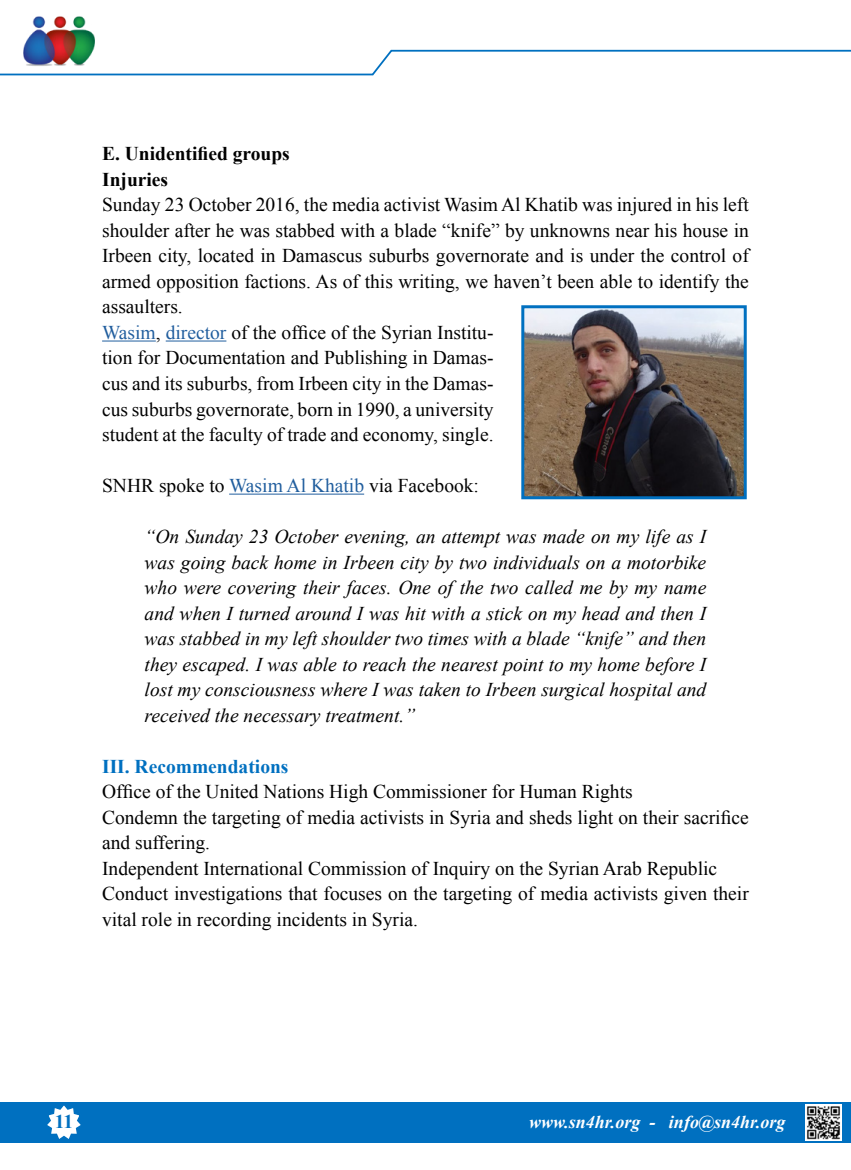
<style>
.page{position:relative;width:851px;height:1170px;background:#fff}
.page>*{position:absolute;margin:0;border:0;box-sizing:border-box;transform-origin:0 0}
.t1{font:19.5px/25.5px "Times New Roman";color:#000;text-align:justify}
.t2{font:italic 19.5px/25.5px "Times New Roman";color:#000;text-align:justify}
.t3{font:700 19.5px/25.5px "Times New Roman";color:#000}
.t4{font:700 19.5px "Times New Roman";color:#0070c0}
.t5{font:italic 700 18px "Times New Roman";color:#fff}
.s1{color:#215e9e}
</style>
<div class="page">
<img style="left:23px;top:16px;width:72px;height:33px">
<div style="left:0;top:1101px;width:850px;height:41px;background:#0070c0"></div>
<svg style="left:44px;top:1101px;width:40px;height:38px"></svg>
<svg style="left:0;top:49px;width:850px;height:27px"></svg>
<img style="left:805px;top:1104px;width:36px;height:36px">
<hr style="left:102px;top:340px;width:54px;height:1px;background:#215e9e">
<hr style="left:166px;top:340px;width:60px;height:1px;background:#215e9e">
<hr style="left:229px;top:493px;width:135px;height:1px;background:#215e9e">
<img style="left:525px;top:309px;width:217px;height:186px">
<div style="left:521px;top:305px;width:225px;height:194px;border:3px solid #0070c0"></div>
<p class="t3" style="left:102px;top:140px;width:189px">E. Unidentified groups<br>Injuries</p>
<p class="t1" style="left:102px;top:192px;width:648px">Sunday 23 October 2016, the media activist Wasim Al Khatib was injured in his left shoulder after he was stabbed with a blade “knife” by unknowns near his house in Irbeen city, located in Damascus suburbs governorate and is under the control of armed opposition factions. As of this writing, we haven t’ been able to identify the assaulters.</p>
<p class="t1" style="left:102px;top:319px;width:393px"><span class="s1">Wasim</span>, <span class="s1">director</span> of the office of the Syrian Institu-</p>
<p class="t1" style="left:102px;top:345px;width:393px">tion for Documentation and Publishing in Damas-</p>
<p class="t1" style="left:102px;top:370px;width:393px">cus and its suburbs, from Irbeen city in the Damas-</p>
<p class="t1" style="left:102px;top:396px;width:393px">cus suburbs governorate, born in 1990, a university</p>
<p class="t1" style="left:102px;top:421px;width:393px">student at the faculty of trade and economy, single.</p>
<p class="t1" style="left:102px;top:472px;width:378px">SNHR spoke to <span class="s1">Wasim Al Khatib</span> via Facebook:</p>
<p class="t2" style="left:145px;top:523px;width:563px">“On Sunday 23 October evening, an attempt was made on my life as I was going back home in Irbeen city by two individuals on a motorbike who were covering their faces. One of the two called me by my name and when I turned around I was hit with a stick on my head and then I was stabbed in my left shoulder two times with a blade “knife” and then they escaped I. was able to reach the nearest point to my home before I lost my consciousness where I was taken to Irbeen surgical hospital and received the necessary treatment “.</p>
<p class="t4" style="left:102px;top:752px;width:188px">III. Recommendations</p>
<p class="t1" style="left:102px;top:778px;width:648px;text-align:left">Office of the United Nations High Commissioner for Human Rights<br>Condemn the targeting of media activists in Syria and sheds light on their sacrifice and suffering.<br>Independent International Commission of Inquiry on the Syrian Arab Republic Conduct investigations that focuses on the targeting of media activists given their vital role in recording incidents in Syria.</p>
<p class="t4" style="left:55px;top:1107px;width:20px">11</p>
<p class="t5" style="left:529px;top:1108px;width:113px">www.sn4hr.org</p>
<p class="t5" style="left:649px;top:1108px;width:7px">-</p>
<p class="t5" style="left:669px;top:1108px;width:118px">info@sn4hr.org</p>
</div>
